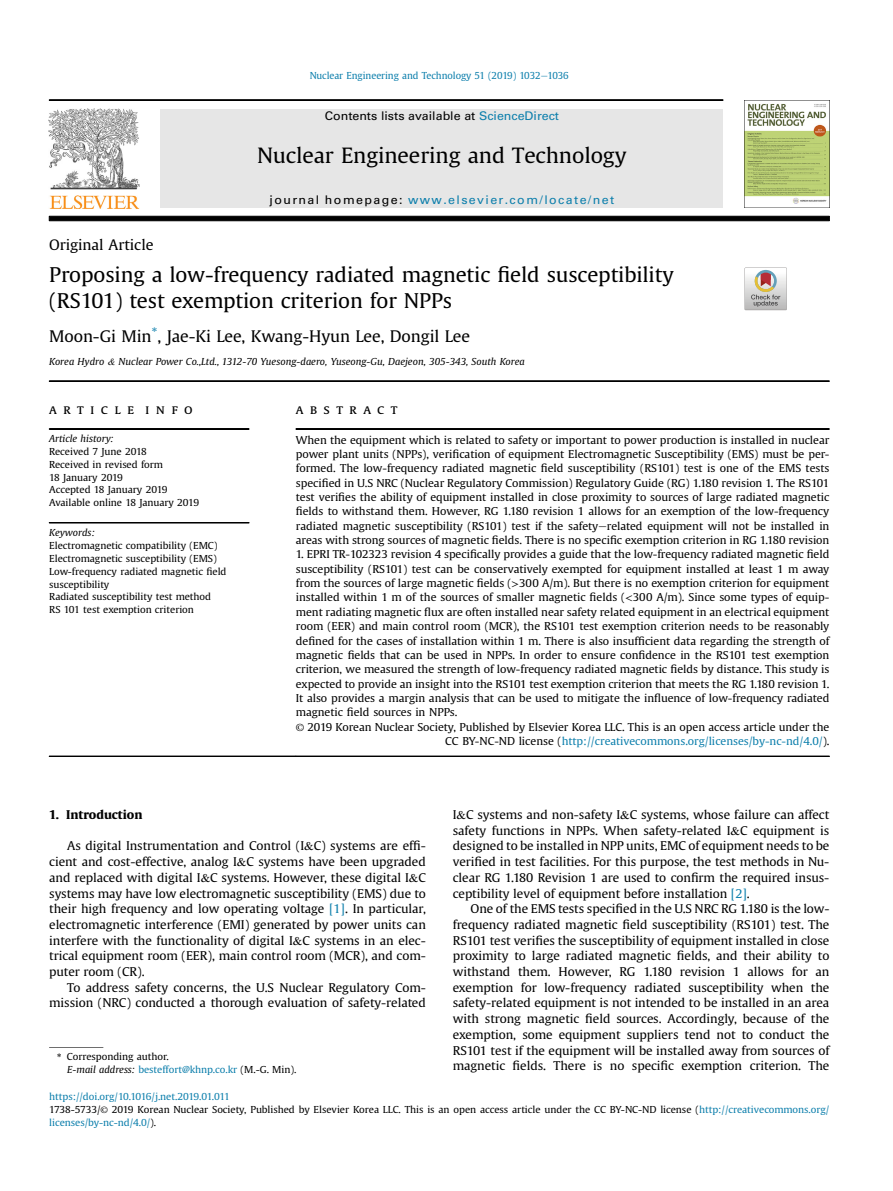
<style>
.page{position:relative;width:893px;height:1191px;background:#fff}
.page>*{position:absolute;margin:0;border:0;box-sizing:border-box;transform-origin:0 0}
.t1{font:20.85px "Adv OT863180 fb";color:#000;scale:1.04 1}
.t2{font:20.1px/25.8px "Adv OT863180 fb";color:#000;scale:1.04 1}
.t3{font:15.9px "Adv OT863180 fb";color:#000;scale:1.04 1}
.t4{font:14.4px "Adv OT863180 fb";color:#000;scale:1.04 1}
.t5{font:13.5px "Adv O Tc 4 d 0 b 532";letter-spacing:.455em;color:#000;scale:1.04 1}
.t6{font:12px/15.8px "Adv OT863180 fb";color:#000;text-align:justify;scale:1.04 1}
.t7{font:12px "Adv PSA35 D";letter-spacing:.11em;color:#0d7fac;scale:1.04 1}
.t8{font:12px "Adv PSA35 D";color:#000;scale:1.04 1}
.t9{font:12px "Adv O Tb 83 ee 1 dd.B";color:#000;scale:1.04 1}
.t10{font:10.8px/14.4px "Adv OT863180 fb";color:#000;text-align:justify;scale:1.04 1}
.t11{font:10.8px "Adv OT863180 fb";color:#0d7fac;scale:1.04 1}
.t12{font:9.6px/12.9px "Adv OT863180 fb";color:#000;scale:1.04 1}
.t13{font:9.6px "Adv O Tb 92 eb 7 df.I";color:#000;scale:1.04 1}
.t14{font:9.6px "Adv OT863180 fb";color:#0d7fac}
.s1{font-family:"Adv PS44 A44 B"}
.s2{color:#0d7fac}
.s3{color:#000}
.s4{font-family:"Adv OT863180 fb+fb"}
.s5{font-family:"Adv T Tf 90 d 833 a.I"}
.s6{font-family:"Adv O Tb 0 c 9 bf 5 d"}
.s7{font-family:"Adv TT5843 c 571"}
.s8{font-family:"Adv O Tb 92 eb 7 df.I"}
</style>
<div class="page">
<hr style="left:49px;top:756px;width:247px;height:1px;background:#000">
<hr style="left:296px;top:756px;width:533px;height:1px;background:#000">
<hr style="left:49px;top:381px;width:780px;height:1px;background:#000">
<hr style="left:49px;top:429px;width:200px;height:1px;background:#000">
<hr style="left:49px;top:522px;width:200px;height:1px;background:#000">
<hr style="left:296px;top:429px;width:533px;height:1px;background:#000">
<svg style="left:49px;top:1047px;width:54px;height:1px"></svg>
<svg style="left:744px;top:268px;width:43px;height:42px"></svg>
<svg style="left:49px;top:216px;width:780px;height:5px;background:#060606"></svg>
<div style="left:160px;top:109px;width:563px;height:98px;background:#e6e6e6"></div>
<img style="left:48px;top:108px;width:91px;height:100px">
<img style="left:745px;top:100px;width:85px;height:107px">
<hr style="left:49px;top:100px;width:674px;height:1px;background:#000">
<p class="t14" style="left:310px;top:72px;width:261px">Nuclear Engineering and Technology 51 (2019) 1032<span class="s1">e</span>1036</p>
<p class="t8" style="left:325px;top:108px;width:227px">Contents lists available at <span class="s2">ScienceDirect</span></p>
<h1 class="t1" style="left:257px;top:147px;width:357px">Nuclear Engineering and Technology</h1>
<p class="t7" style="left:269px;top:192px;width:333px"><span class="s3">journal homepage:</span> www.elsevier.com/locate/net</p>
<h3 class="t4" style="left:49px;top:238px;width:102px">Original Article</h3>
<h2 class="t2" style="left:49px;top:264px;width:602px">Proposing a low-frequency radiated magnetic <span class="s4">fi</span>eld susceptibility (RS101) test exemption criterion for NPPs</h2>
<h3 class="t3" style="left:49px;top:330px;width:406px">Moon-Gi Min<sup>*</sup>, Jae-Ki Lee, Kwang-Hyun Lee, Dongil Lee</h3>
<p class="t13" style="left:49px;top:357px;width:459px">Korea Hydro <span class="s5">&amp;</span> Nuclear Power Co.,Ltd., 1312-70 Yuesong-daero, Yuseong-Gu, Daejeon, 305-343, South Korea</p>
<p class="t5" style="left:49px;top:401px;width:139px">article info</p>
<p class="t13" style="left:49px;top:434px;width:63px">Article history:</p>
<p class="t12" style="left:49px;top:446px;width:146px">Received 7 June 2018<br>Received in revised form<br>18 January 2019<br>Accepted 18 January 2019<br>Available online 18 January 2019</p>
<p class="t13" style="left:49px;top:528px;width:45px">Keywords:</p>
<p class="t12" style="left:49px;top:540px;width:172px">Electromagnetic compatibility (EMC)<br>Electromagnetic susceptibility (EMS)<br>Low-frequency radiated magnetic <span class="s4">fi</span>eld susceptibility<br>Radiated susceptibility test method<br>RS 101 test exemption criterion</p>
<p class="t5" style="left:296px;top:401px;width:99px">abstract</p>
<p class="t10" style="left:296px;top:433px;width:514px">When the equipment which is related to safety or important to power production is installed in nuclear power plant units (NPPs), veri<span class="s4">fi</span>cation of equipment Electromagnetic Susceptibility (EMS) must be per&shy;formed. The low-frequency radiated magnetic <span class="s4">fi</span>eld susceptibility (RS101) test is one of the EMS tests speci<span class="s4">fi</span>ed in U.S NRC (Nuclear Regulatory Commission) Regulatory Guide (RG) 1.180 revision 1. The RS101 test veri<span class="s4">fi</span>es the ability of equipment installed in close proximity to sources of large radiated magnetic <span class="s4">fi</span>elds to withstand them. However, RG 1.180 revision 1 allows for an exemption of the low-frequency radiated magnetic susceptibility (RS101) test if the safety<span class="s1">e</span>related equipment will not be installed in areas with strong sources of magnetic <span class="s4">fi</span>elds. There is no speci<span class="s4">fi</span>c exemption criterion in RG 1.180 revision</p>
<p class="t10" style="left:296px;top:548px;width:514px">1. EPRI TR-102323 revision 4 speci<span class="s4">fi</span>cally provides a guide that the low-frequency radiated magnetic <span class="s4">fi</span>eld</p>
<p class="t10" style="left:296px;top:562px;width:514px">susceptibility (RS101) test can be conservatively exempted for equipment installed at least 1 m away</p>
<p class="t10" style="left:296px;top:577px;width:514px">from the sources of large magnetic <span class="s4">fi</span>elds (<span class="s6">&gt;</span>300 A/m). But there is no exemption criterion for equipment</p>
<p class="t10" style="left:296px;top:591px;width:514px">installed within 1 m of the sources of smaller magnetic <span class="s4">fi</span>elds (<span class="s6">&lt;</span>300 A/m). Since some types of equip-</p>
<p class="t10" style="left:296px;top:605px;width:514px">ment radiating magnetic <span class="s4">fl</span>ux are often installed near safety related equipment in an electrical equipment</p>
<p class="t10" style="left:296px;top:620px;width:514px">room (EER) and main control room (MCR), the RS101 test exemption criterion needs to be reasonably</p>
<p class="t10" style="left:296px;top:634px;width:514px">de<span class="s4">fi</span>ned for the cases of installation within 1 m. There is also insuf<span class="s4">fi</span>cient data regarding the strength of</p>
<p class="t10" style="left:296px;top:648px;width:514px">magnetic <span class="s4">fi</span>elds that can be used in NPPs. In order to ensure con<span class="s4">fi</span>dence in the RS101 test exemption</p>
<p class="t10" style="left:296px;top:663px;width:514px">criterion, we measured the strength of low-frequency radiated magnetic <span class="s4">fi</span>elds by distance. This study is</p>
<p class="t10" style="left:296px;top:677px;width:514px">expected to provide an insight into the RS101 test exemption criterion that meets the RG 1.180 revision 1.</p>
<p class="t10" style="left:296px;top:691px;width:514px">It also provides a margin analysis that can be used to mitigate the in<span class="s4">fl</span>uence of low-frequency radiated</p>
<p class="t10" style="left:296px;top:706px;width:157px">magnetic <span class="s4">fi</span>eld sources in NPPs.</p>
<p class="t10" style="left:296px;top:720px;width:514px"><span class="s6">©</span> 2019 Korean Nuclear Society, Published by Elsevier Korea LLC. This is an open access article under the</p>
<p class="t11" style="left:445px;top:736px;width:371px"><span class="s3">CC BY-NC-ND license (</span>http://creativecommons.org/licenses/by-nc-nd/4.0/<span class="s3">).</span></p>
<p class="t9" style="left:49px;top:809px;width:91px">1. Introduction</p>
<p class="t6" style="left:49px;top:839px;width:364px;text-indent:18px">As digital Instrumentation and Control (I<span class="s7">&amp;</span>C) systems are ef<span class="s4">fi&shy;</span>cient and cost-effective, analog I<span class="s7">&amp;</span>C systems have been upgraded and replaced with digital I<span class="s7">&amp;</span>C systems. However, these digital I<span class="s7">&amp;</span>C systems may have low electromagnetic susceptibility (EMS) due to their high frequency and low operating voltage <span class="s2">[1]</span>. In particular, electromagnetic interference (EMI) generated by power units can interfere with the functionality of digital I<span class="s7">&amp;</span>C systems in an elec&shy;trical equipment room (EER), main control room (MCR), and com&shy;puter room (CR).</p>
<p class="t6" style="left:49px;top:980px;width:364px;text-align:right">To address safety concerns, the U.S Nuclear Regulatory Com&shy;mission (NRC) conducted a thorough evaluation of safety-related</p>
<p class="t12" style="left:67px;top:1050px;width:222px;text-indent:-10px"><span class="s7">*</span> Corresponding author.<br><span class="s8">E-mail address:</span> <span class="s2">besteffort@khnp.co.kr</span> (M.-G. Min).</p>
<p class="t6" style="left:453px;top:807px;width:364px">I<span class="s7">&amp;</span>C systems and non-safety I<span class="s7">&amp;</span>C systems, whose failure can affect safety functions in NPPs. When safety-related I<span class="s7">&amp;</span>C equipment is designed to be installed in NPP units, EMC of equipment needs to be veri<span class="s4">fi</span>ed in test facilities. For this purpose, the test methods in Nu&shy;clear RG 1.180 Revision 1 are used to con<span class="s4">fi</span>rm the required insus&shy;ceptibility level of equipment before installation <span class="s2">[2]</span>.</p>
<p class="t6" style="left:453px;top:902px;width:364px;text-indent:18px">One of the EMS tests speci<span class="s4">fi</span>ed in the U.S NRC RG 1.180 is the low&shy;frequency radiated magnetic <span class="s4">fi</span>eld susceptibility (RS101) test. The RS101 test veri<span class="s4">fi</span>es the susceptibility of equipment installed in close proximity to large radiated magnetic <span class="s4">fi</span>elds, and their ability to withstand them. However, RG 1.180 revision 1 allows for an exemption for low-frequency radiated susceptibility when the safety-related equipment is not intended to be installed in an area with strong magnetic <span class="s4">fi</span>eld sources. Accordingly, because of the exemption, some equipment suppliers tend not to conduct the RS101 test if the equipment will be installed away from sources of magnetic <span class="s4">fi</span>elds. There is no speci<span class="s4">fi</span>c exemption criterion. The</p>
<p class="t12" style="left:49px;top:1091px;width:751px"><span class="s2">https://doi.org/10.1016/j.net.2019.01.011<br></span>1738-5733/<span class="s6">©</span> 2019 Korean Nuclear Society, Published by Elsevier Korea LLC. This is an open access article under the CC BY-NC-ND license (<span class="s2">http://creativecommons.org/ licenses/by-nc-nd/4.0/</span>).</p>
</div>
